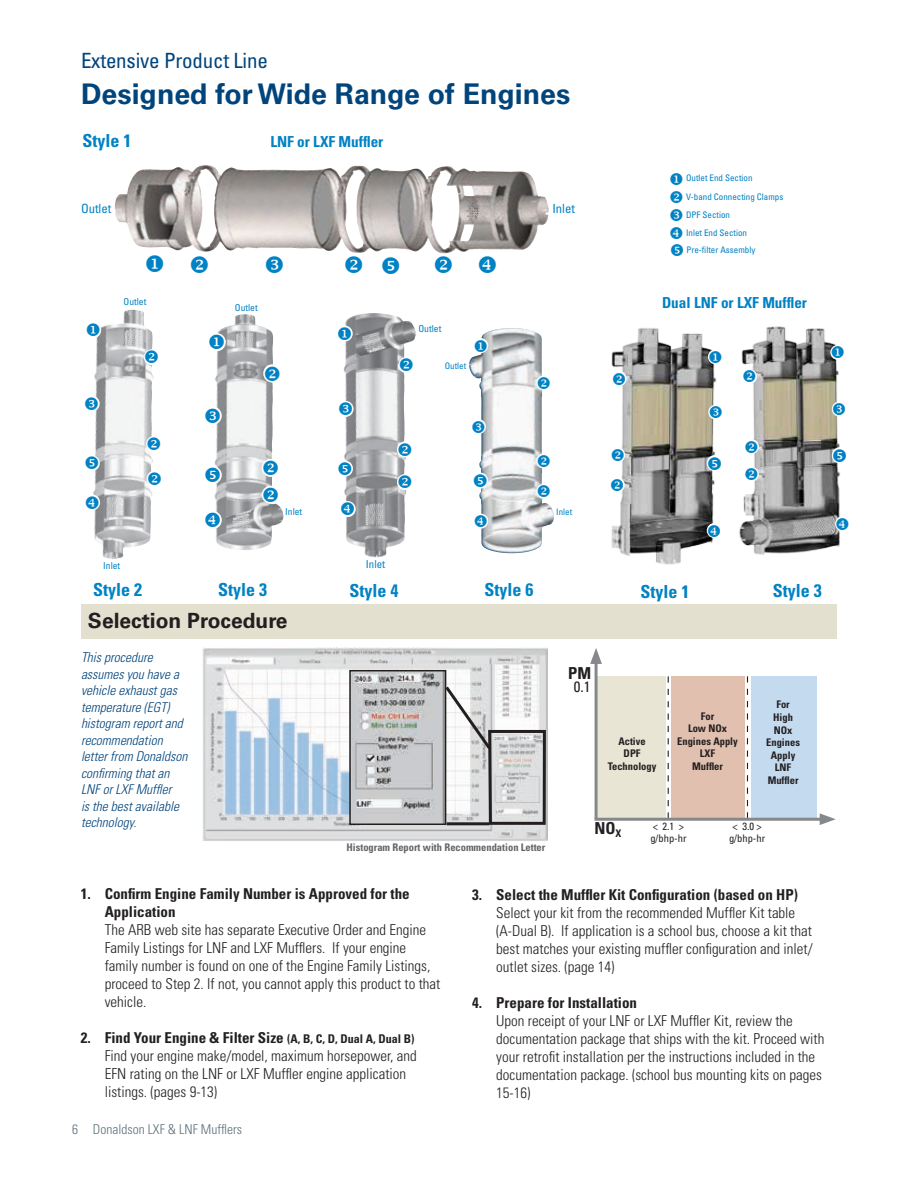
<style>
.page{position:relative;width:918px;height:1188px;background:#fff}
.page>*{position:absolute;margin:0;border:0;box-sizing:border-box;transform-origin:0 0}
.t1{font:700 28.5px "Univers LT Std";color:#00447c}
.t2{font:condensed 21px "Univers LT Std";letter-spacing:-.01em;color:#00447c}
.t3{font:700 21px "Univers LT Std";color:#231f20}
.t4{font:700 condensed 18px "Univers LT Std";color:#0082c4}
.t5{font:700 condensed 16.5px "Univers LT Std";color:#231f20}
.t6{font:700 condensed 15.15px "Univers LT Std";color:#0082c4}
.t7{font:300 condensed 15px/18px "Univers LT Std";color:#231f20}
.t8{font:700 condensed 15px/18px "Univers LT Std";color:#231f20}
.t9{font:condensed 15px "Univers LT Std";color:#231f20}
.t10{font:italic 300 condensed 13.5px/16.5px "Univers LT Std";color:#00447c}
.t11{font:300 condensed 13.5px "Univers LT Std";color:#5d707c}
.t12{font:condensed 12.6px "Univers LT Std";color:#0082c4}
.t13{font:condensed 10.95px "Univers LT Std";color:#0082c4}
.t14{font:700 condensed 10.5px/12.6px "Univers LT Std";color:#231f20;text-align:center}
.t15{font:700 condensed 10.5px "Univers LT Std";color:#636466}
.t16{font:condensed 10.5px/12px "Univers LT Std";color:#231f20;text-align:center}
.t17{font:condensed 9.6px "Univers LT Std";color:#0082c4}
.t18{font:condensed 9px/18.1px "Univers LT Std";color:#0082c4}
.s1{font-weight:700}
.s2{font-weight:700;font-size:12px}
</style>
<div class="page">
<img style="left:114px;top:165px;width:435px;height:87px">
<img style="left:343px;top:313px;width:73px;height:245px">
<img style="left:94px;top:310px;width:60px;height:249px">
<img style="left:469px;top:328px;width:40px;height:187px">
<div style="left:597px;top:676px;width:68px;height:142px;background:#e8e5d4"></div>
<hr style="left:595px;top:658px;width:3px;height:161px;background:#86888b">
<svg style="left:590px;top:648px;width:12px;height:16px"></svg>
<div style="left:751px;top:676px;width:65px;height:142px;background:#c4daef"></div>
<div style="left:672px;top:676px;width:73px;height:142px;background:#e1c0b0"></div>
<svg style="left:747px;top:676px;width:1px;height:142px"></svg>
<svg style="left:668px;top:676px;width:1px;height:142px"></svg>
<hr style="left:595px;top:818px;width:230px;height:3px;background:#86888b">
<svg style="left:820px;top:813px;width:16px;height:12px"></svg>
<div style="left:81px;top:605px;width:756px;height:34px;background:#e4e0d0"></div>
<img style="left:202px;top:648px;width:345px;height:193px">
<img style="left:352px;top:673px;width:91px;height:149px">
<div style="left:349px;top:670px;width:97px;height:155px;border:2px solid #231f20"></div>
<svg style="left:442px;top:683px;width:105px;height:143px"></svg>
<hr style="left:447px;top:822px;width:42px;height:3px;background:#231f20">
<img style="left:214px;top:314px;width:70px;height:236px">
<img style="left:611px;top:328px;width:106px;height:237px">
<img style="left:739px;top:326px;width:101px;height:229px">
<svg style="left:261px;top:251px;width:27px;height:1px"></svg>
<svg style="left:474px;top:249px;width:27px;height:3px"></svg>
<svg style="left:343px;top:399px;width:13px;height:19px"></svg>
<svg style="left:343px;top:497px;width:15px;height:22px"></svg>
<svg style="left:343px;top:458px;width:12px;height:20px"></svg>
<svg style="left:94px;top:393px;width:8px;height:20px"></svg>
<svg style="left:93px;top:490px;width:9px;height:22px"></svg>
<svg style="left:94px;top:453px;width:8px;height:20px"></svg>
<svg style="left:469px;top:417px;width:19px;height:19px"></svg>
<svg style="left:471px;top:510px;width:19px;height:20px"></svg>
<svg style="left:470px;top:470px;width:21px;height:20px"></svg>
<svg style="left:214px;top:404px;width:10px;height:23px"></svg>
<svg style="left:214px;top:506px;width:10px;height:25px"></svg>
<svg style="left:214px;top:463px;width:10px;height:23px"></svg>
<svg style="left:706px;top:403px;width:11px;height:18px"></svg>
<svg style="left:830px;top:399px;width:10px;height:19px"></svg>
<svg style="left:705px;top:519px;width:12px;height:21px"></svg>
<svg style="left:833px;top:512px;width:7px;height:21px"></svg>
<svg style="left:704px;top:453px;width:13px;height:20px"></svg>
<svg style="left:830px;top:445px;width:10px;height:20px"></svg>
<svg style="left:141px;top:250px;width:72px;height:2px"></svg>
<svg style="left:340px;top:251px;width:27px;height:2px"></svg>
<svg style="left:430px;top:251px;width:27px;height:3px"></svg>
<svg style="left:396px;top:355px;width:20px;height:20px"></svg>
<svg style="left:395px;top:439px;width:20px;height:20px"></svg>
<svg style="left:343px;top:323px;width:12px;height:20px"></svg>
<svg style="left:395px;top:472px;width:20px;height:20px"></svg>
<svg style="left:94px;top:320px;width:9px;height:20px"></svg>
<svg style="left:142px;top:347px;width:12px;height:20px"></svg>
<svg style="left:144px;top:434px;width:10px;height:54px"></svg>
<svg style="left:534px;top:373px;width:8px;height:19px"></svg>
<svg style="left:534px;top:482px;width:9px;height:18px"></svg>
<svg style="left:471px;top:336px;width:19px;height:19px"></svg>
<svg style="left:534px;top:451px;width:9px;height:19px"></svg>
<svg style="left:214px;top:331px;width:14px;height:22px"></svg>
<svg style="left:261px;top:362px;width:23px;height:22px"></svg>
<svg style="left:259px;top:456px;width:23px;height:50px"></svg>
<svg style="left:706px;top:347px;width:11px;height:19px"></svg>
<svg style="left:828px;top:343px;width:12px;height:18px"></svg>
<svg style="left:611px;top:445px;width:16px;height:19px"></svg>
<svg style="left:742px;top:465px;width:19px;height:18px"></svg>
<svg style="left:742px;top:437px;width:19px;height:19px"></svg>
<svg style="left:740px;top:367px;width:19px;height:18px"></svg>
<svg style="left:611px;top:475px;width:16px;height:19px"></svg>
<svg style="left:611px;top:369px;width:18px;height:19px"></svg>
<h2 class="t2" style="left:81px;top:48px;width:188px">Extensive Product Line</h2>
<h1 class="t1" style="left:81px;top:78px;width:491px">Designed for Wide Range of Engines</h1>
<p class="t4" style="left:82px;top:129px;width:50px">Style 1</p>
<p class="t6" style="left:270px;top:132px;width:114px">LNF or LXF Muffler</p>
<p class="t12" style="left:81px;top:201px;width:32px">Outlet</p>
<p class="t12" style="left:552px;top:200px;width:24px">Inlet</p>
<p class="t17" style="left:124px;top:296px;width:24px">Outlet</p>
<p class="t17" style="left:235px;top:302px;width:24px">Outlet</p>
<p class="t17" style="left:418px;top:323px;width:25px">Outlet</p>
<p class="t18" style="left:445px;top:357px;width:23px">Outlet</p>
<p class="t17" style="left:285px;top:505px;width:18px">Inlet</p>
<p class="t13" style="left:366px;top:557px;width:21px">Inlet</p>
<p class="t17" style="left:103px;top:559px;width:18px">Inlet</p>
<p class="t4" style="left:93px;top:578px;width:50px">Style 2</p>
<p class="t4" style="left:484px;top:579px;width:50px">Style 6</p>
<p class="t4" style="left:218px;top:579px;width:50px">Style 3</p>
<p class="t4" style="left:349px;top:579px;width:50px">Style 4</p>
<h2 class="t3" style="left:88px;top:609px;width:201px">Selection Procedure</h2>
<p class="t18" style="left:556px;top:502px;width:18px">Inlet</p>
<p class="t18" style="left:686px;top:169px;width:99px">Outlet End Section<br>V-band Connecting Clamps<br>DPF Section<br>Inlet End Section</p>
<p class="t18" style="left:686px;top:241px;width:70px">Pre-filter Assembly</p>
<p class="t6" style="left:662px;top:293px;width:147px">Dual LNF or LXF Muffler</p>
<p class="t4" style="left:641px;top:580px;width:50px">Style 1</p>
<p class="t4" style="left:773px;top:580px;width:50px">Style 3</p>
<p class="t10" style="left:81px;top:649px;width:108px">This procedure assumes you have a vehicle exhaust gas temperature (EGT) histogram report and recommendation letter from Donaldson confirming that an<br>LNF or LXF Muffler<br>is the best available technology.</p>
<p class="t15" style="left:346px;top:840px;width:200px">Histogram Report with Recommendation Letter</p>
<p class="t5" style="left:568px;top:663px;width:24px">PM</p>
<p class="t9" style="left:574px;top:677px;width:18px">0.1</p>
<p class="t14" style="left:608px;top:735px;width:50px">Active<br>DPF<br>Technology</p>
<p class="t14" style="left:677px;top:710px;width:62px">For<br>Low NOx<br>Engines Apply<br>LXF<br>Muffler</p>
<p class="t14" style="left:766px;top:698px;width:35px">For<br>High<br>NOx<br>Engines<br>Apply<br>LNF<br>Muffler</p>
<p class="t5" style="left:594px;top:818px;width:28px">NO<sub>X</sub></p>
<p class="t16" style="left:729px;top:820px;width:38px">&lt; 3.0 &gt; g/bhp-hr</p>
<p class="t16" style="left:650px;top:821px;width:38px;text-align:left">&lt; 2.1 &gt; g/bhp-hr</p>
<p class="t8" style="left:105px;top:885px;width:306px;text-indent:-24px">1. Confirm Engine Family Number is Approved for the<br>Application</p>
<p class="t7" style="left:105px;top:921px;width:337px">The ARB web site has separate Executive Order and Engine Family Listings for LNF and LXF Mufflers. If your engine family number is found on one of the Engine Family Listings, proceed to Step 2. If not, you cannot apply this product to that vehicle.</p>
<p class="t7" style="left:105px;top:1029px;width:314px;text-indent:-24px"><span class="s1">2. Find Your Engine &amp; Filter Size</span> <span class="s2">(A, B, C, D, Dual A, Dual B)<br></span>Find your engine make/model, maximum horsepower, and EFN rating on the LNF or LXF Muffler engine application listings. (pages 9-13)</p>
<p class="t11" style="left:72px;top:1122px;width:172px">6 Donaldson LXF &amp; LNF Mufflers</p>
<p class="t8" style="left:472px;top:886px;width:327px">3. Select the Muffler Kit Configuration (based on HP)</p>
<p class="t7" style="left:496px;top:904px;width:318px">Select your kit from the recommended Muffler Kit table (A-Dual B). If application is a school bus, choose a kit that best matches your existing muffler configuration and inlet/ outlet sizes. (page 14)</p>
<p class="t8" style="left:472px;top:994px;width:166px">4. Prepare for Installation</p>
<p class="t7" style="left:496px;top:1012px;width:330px">Upon receipt of your LNF or LXF Muffler Kit, review the documentation package that ships with the kit. Proceed with your retrofit installation per the instructions included in the documentation package. (school bus mounting kits on pages 15-16)</p>
</div>
